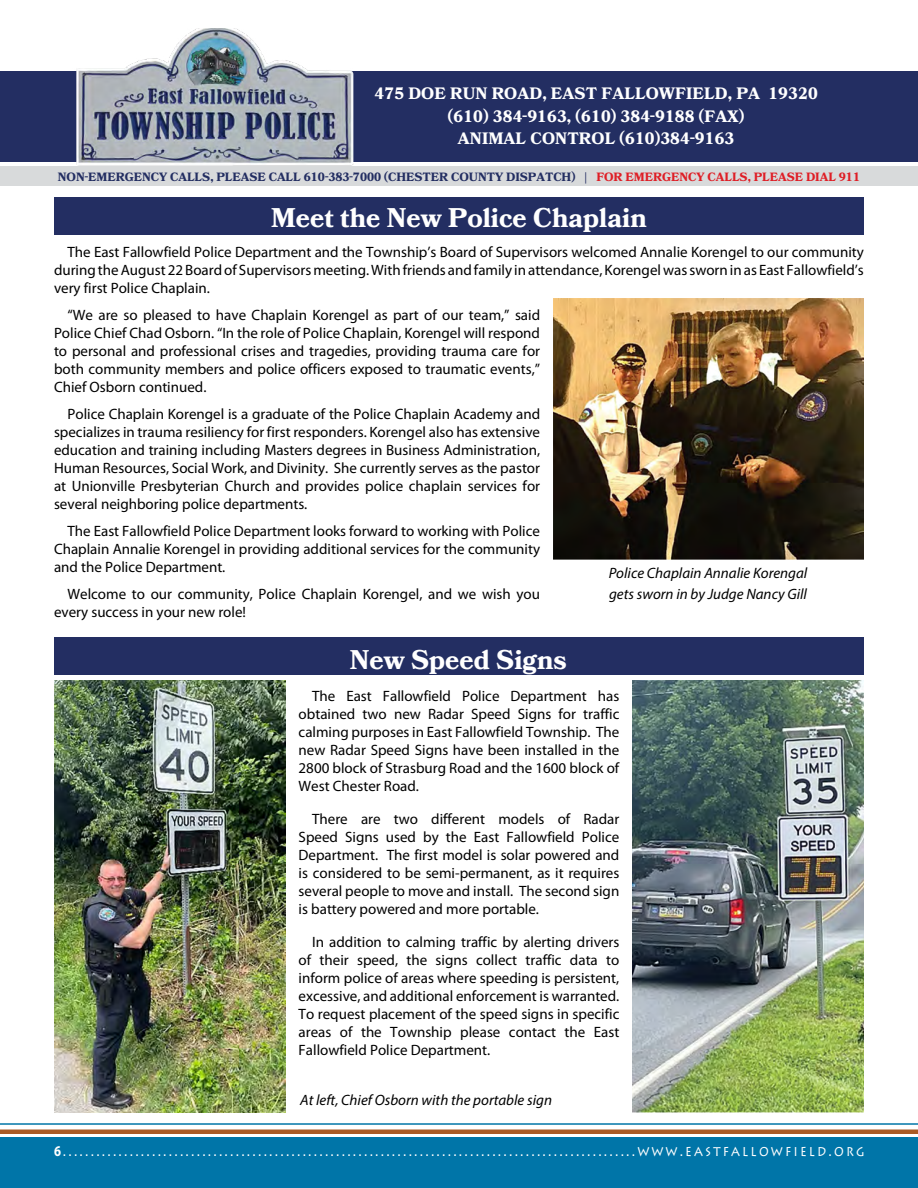
<style>
.page{position:relative;width:918px;height:1188px;background:#fff}
.page>*{position:absolute;margin:0;border:0;box-sizing:border-box;transform-origin:0 0}
.t1{font:700 27px "Bookmania";color:#fff}
.t2{font:700 16.5px/22.5px "Bookmania";letter-spacing:.01em;color:#fff;text-align:center}
.t3{font:15px/18px "Myriad Pro";color:#000;text-align:justify}
.t4{font:15px "Lithos Pro";letter-spacing:.175em;color:#fff;scale:.84 1}
.t5{font:italic 15px/20.4px "Myriad Pro";color:#000}
.t6{font:700 12px "Bookmania";color:#232e62}
.s1{color:#df1e26}
.s2{font-family:"Myriad Pro";font-weight:700}
</style>
<div class="page">
<div style="left:0;top:1138px;width:918px;height:50px;background:#0075a8"></div>
<hr style="left:0;top:1123px;width:918px;height:2px;background:#0075a8">
<hr style="left:0;top:1130px;width:918px;height:4px;background:#aa5b26">
<div style="left:54px;top:197px;width:810px;height:38px;background:#232e62"></div>
<div style="left:54px;top:637px;width:810px;height:38px;background:#232e62"></div>
<div style="left:0;top:166px;width:918px;height:20px;background:#d8dadb"></div>
<div style="left:0;top:72px;width:918px;height:90px;background:#232e62"></div>
<img style="left:66px;top:28px;width:294px;height:138px">
<img style="left:554px;top:299px;width:310px;height:260px">
<img style="left:54px;top:680px;width:231px;height:432px">
<img style="left:633px;top:680px;width:231px;height:432px">
<p class="t2" style="left:375px;top:82px;width:445px">475 DOE RUN ROAD, EAST FALLOWFIELD, PA 19320 (610) 384-9163, (610) 384-9188 (FAX)<br>ANIMAL CONTROL (610)384-9163</p>
<p class="t6" style="left:58px;top:170px;width:804px">NON-EMERGENCY CALLS, PLEASE CALL 610-383-7000 (CHESTER COUNTY DISPATCH) | <span class="s1">FOR EMERGENCY CALLS, PLEASE DIAL 911</span></p>
<h1 class="t1" style="left:271px;top:202px;width:377px">Meet the New Police Chaplain</h1>
<p class="t3" style="left:54px;top:243px;width:811px;text-indent:14px">The East Fallowfield Police Department and the Township’s Board of Supervisors welcomed Annalie Korengel to our community during the August 22 Board of Supervisors meeting. With friends and family in attendance, Korengel was sworn in as East Fallowfield’s very first Police Chaplain.</p>
<p class="t3" style="left:54px;top:306px;width:488px;text-indent:14px">“We are so pleased to have Chaplain Korengel as part of our team,” said Police Chief Chad Osborn. “In the role of Police Chaplain, Korengel will respond to personal and professional crises and tragedies, providing trauma care for both community members and police officers exposed to traumatic events,” Chief Osborn continued.</p>
<p class="t3" style="left:54px;top:405px;width:488px;text-indent:14px">Police Chaplain Korengel is a graduate of the Police Chaplain Academy and specializes in trauma resiliency for first responders. Korengel also has extensive education and training including Masters degrees in Business Administration, Human Resources, Social Work, and Divinity. She currently serves as the pastor at Unionville Presbyterian Church and provides police chaplain services for several neighboring police departments.</p>
<p class="t3" style="left:54px;top:522px;width:488px;text-indent:14px">The East Fallowfield Police Department looks forward to working with Police Chaplain Annalie Korengel in providing additional services for the community and the Police Department.</p>
<p class="t3" style="left:54px;top:585px;width:488px;text-indent:14px">Welcome to our community, Police Chaplain Korengel, and we wish you every success in your new role!</p>
<p class="t5" style="left:609px;top:563px;width:200px">Police Chaplain Annalie Korengal gets sworn in by Judge Nancy Gill</p>
<h1 class="t1" style="left:350px;top:644px;width:218px">New Speed Signs</h1>
<p class="t3" style="left:299px;top:687px;width:322px;text-indent:14px">The East Fallowfield Police Department has obtained two new Radar Speed Signs for traffic calming purposes in East Fallowfield Township. The new Radar Speed Signs have been installed in the 2800 block of Strasburg Road and the 1600 block of West Chester Road.</p>
<p class="t3" style="left:299px;top:810px;width:322px;text-indent:14px">There are two different models of Radar Speed Signs used by the East Fallowfield Police Department. The first model is solar powered and is considered to be semi-permanent, as it requires several people to move and install. The second sign is battery powered and more portable.</p>
<p class="t3" style="left:299px;top:933px;width:322px;text-indent:14px">In addition to calming traffic by alerting drivers of their speed, the signs collect traffic data to inform police of areas where speeding is persistent, excessive, and additional enforcement is warranted.<br>To request placement of the speed signs in specific areas of the Township please contact the East Fallowfield Police Department.</p>
<p class="t5" style="left:300px;top:1089px;width:253px">At left, Chief Osborn with the portable sign</p>
<p class="t4" style="left:54px;top:1142px;width:966px"><span class="s2">6</span>.......................................................................................................WWW.EASTFALLOWFIELD.ORG</p>
</div>
